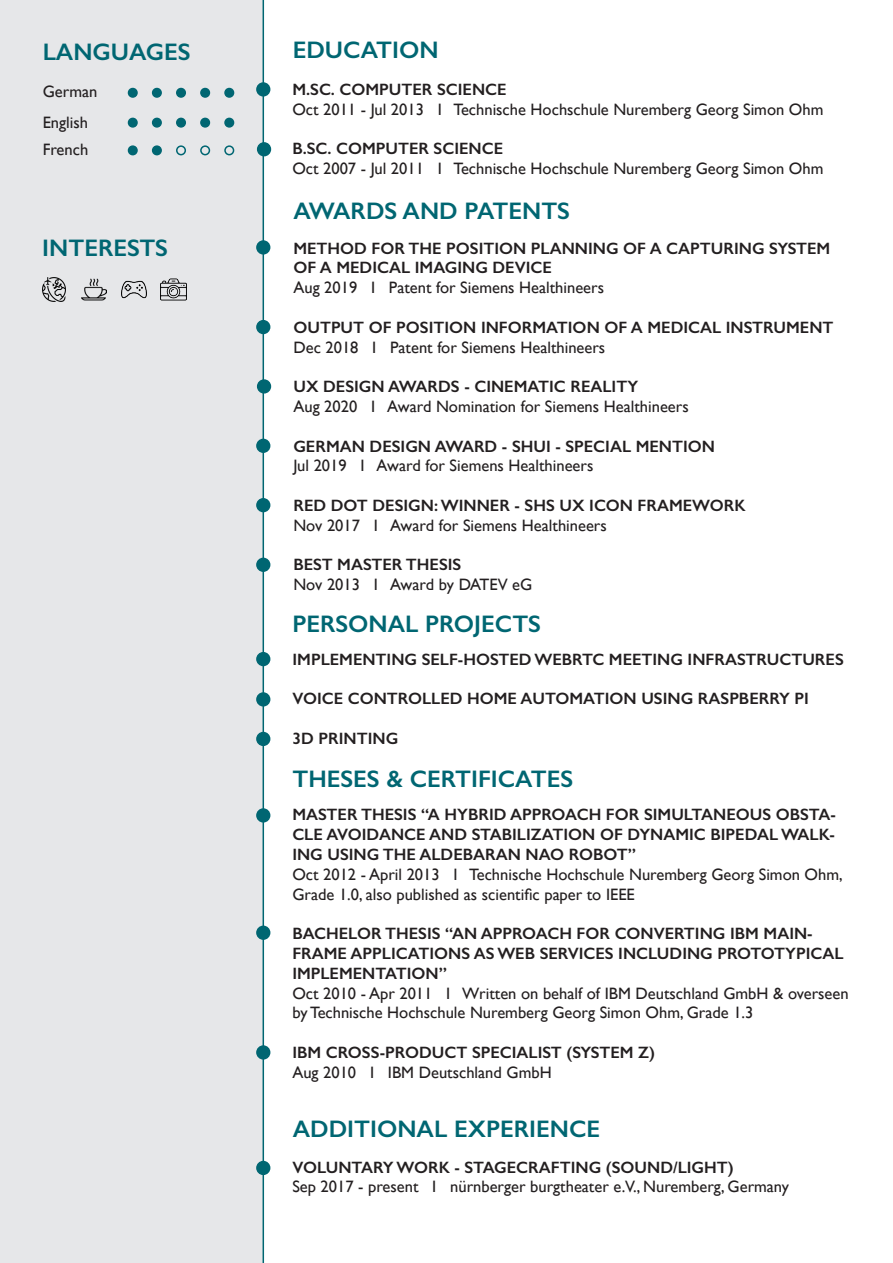
<style>
.page{position:relative;width:893px;height:1263px;background:#fff}
.page>*{position:absolute;margin:0;border:0;box-sizing:border-box;transform-origin:0 0}
.t1{font:600 24px "Gill Sans";color:#006672}
.t2{font:600 16.5px/19.8px "Gill Sans";color:#231f20}
.t3{font:16.5px/19.8px "Gill Sans";color:#231f20}
</style>
<div class="page">
<div style="left:0;top:0;width:263px;height:1263px;background:#e6e7e9"></div>
<hr style="left:263px;top:0;width:1px;height:1263px;background:#006672">
<div style="left:257px;top:809px;width:13px;height:13px;background:#006672;border-radius:50%"></div>
<div style="left:256px;top:808px;width:14px;height:14px;border:2px solid #006672;border-radius:50%"></div>
<div style="left:257px;top:321px;width:13px;height:12px;background:#006672;border-radius:50%"></div>
<div style="left:256px;top:320px;width:14px;height:14px;border:2px solid #006672;border-radius:50%"></div>
<div style="left:257px;top:693px;width:13px;height:13px;background:#006672;border-radius:50%"></div>
<div style="left:256px;top:692px;width:14px;height:14px;border:2px solid #006672;border-radius:50%"></div>
<div style="left:257px;top:732px;width:13px;height:13px;background:#006672;border-radius:50%"></div>
<div style="left:256px;top:732px;width:14px;height:14px;border:2px solid #006672;border-radius:50%"></div>
<div style="left:153px;top:89px;width:8px;height:8px;background:#006672;border-radius:50%"></div>
<div style="left:152px;top:88px;width:10px;height:10px;border:2px solid #006672;border-radius:50%"></div>
<div style="left:177px;top:89px;width:8px;height:8px;background:#006672;border-radius:50%"></div>
<div style="left:176px;top:88px;width:10px;height:10px;border:2px solid #006672;border-radius:50%"></div>
<div style="left:201px;top:89px;width:8px;height:8px;background:#006672;border-radius:50%"></div>
<div style="left:200px;top:88px;width:10px;height:10px;border:2px solid #006672;border-radius:50%"></div>
<div style="left:225px;top:89px;width:9px;height:8px;background:#006672;border-radius:50%"></div>
<div style="left:224px;top:88px;width:10px;height:10px;border:2px solid #006672;border-radius:50%"></div>
<div style="left:153px;top:118px;width:8px;height:9px;background:#006672;border-radius:50%"></div>
<div style="left:152px;top:118px;width:10px;height:10px;border:2px solid #006672;border-radius:50%"></div>
<div style="left:177px;top:118px;width:8px;height:9px;background:#006672;border-radius:50%"></div>
<div style="left:176px;top:118px;width:10px;height:10px;border:2px solid #006672;border-radius:50%"></div>
<div style="left:201px;top:118px;width:8px;height:9px;background:#006672;border-radius:50%"></div>
<div style="left:200px;top:118px;width:10px;height:10px;border:2px solid #006672;border-radius:50%"></div>
<div style="left:225px;top:118px;width:9px;height:9px;background:#006672;border-radius:50%"></div>
<div style="left:224px;top:118px;width:10px;height:10px;border:2px solid #006672;border-radius:50%"></div>
<div style="left:153px;top:146px;width:8px;height:9px;background:#006672;border-radius:50%"></div>
<div style="left:152px;top:145px;width:10px;height:10px;border:2px solid #006672;border-radius:50%"></div>
<div style="left:224px;top:145px;width:10px;height:10px;border:2px solid #006672;border-radius:50%"></div>
<div style="left:200px;top:145px;width:10px;height:10px;border:2px solid #006672;border-radius:50%"></div>
<div style="left:176px;top:145px;width:10px;height:10px;border:2px solid #006672;border-radius:50%"></div>
<div style="left:128px;top:89px;width:9px;height:8px;background:#006672;border-radius:50%"></div>
<div style="left:128px;top:88px;width:10px;height:10px;border:2px solid #006672;border-radius:50%"></div>
<div style="left:128px;top:118px;width:9px;height:9px;background:#006672;border-radius:50%"></div>
<div style="left:128px;top:118px;width:10px;height:10px;border:2px solid #006672;border-radius:50%"></div>
<div style="left:128px;top:146px;width:9px;height:9px;background:#006672;border-radius:50%"></div>
<div style="left:128px;top:145px;width:10px;height:10px;border:2px solid #006672;border-radius:50%"></div>
<img style="left:42px;top:277px;width:24px;height:25px">
<img style="left:82px;top:278px;width:24px;height:23px">
<img style="left:121px;top:280px;width:26px;height:19px">
<img style="left:161px;top:278px;width:25px;height:23px">
<div style="left:258px;top:143px;width:12px;height:13px;background:#006672;border-radius:50%"></div>
<div style="left:257px;top:142px;width:14px;height:14px;border:2px solid #006672;border-radius:50%"></div>
<div style="left:257px;top:241px;width:13px;height:13px;background:#006672;border-radius:50%"></div>
<div style="left:256px;top:240px;width:14px;height:15px;border:2px solid #006672;border-radius:50%"></div>
<div style="left:257px;top:558px;width:13px;height:13px;background:#006672;border-radius:50%"></div>
<div style="left:256px;top:558px;width:14px;height:14px;border:2px solid #006672;border-radius:50%"></div>
<div style="left:258px;top:380px;width:12px;height:13px;background:#006672;border-radius:50%"></div>
<div style="left:257px;top:379px;width:14px;height:15px;border:2px solid #006672;border-radius:50%"></div>
<div style="left:257px;top:439px;width:13px;height:13px;background:#006672;border-radius:50%"></div>
<div style="left:256px;top:439px;width:14px;height:14px;border:2px solid #006672;border-radius:50%"></div>
<div style="left:257px;top:499px;width:13px;height:12px;background:#006672;border-radius:50%"></div>
<div style="left:256px;top:498px;width:14px;height:14px;border:2px solid #006672;border-radius:50%"></div>
<div style="left:257px;top:653px;width:13px;height:12px;background:#006672;border-radius:50%"></div>
<div style="left:256px;top:652px;width:14px;height:14px;border:2px solid #006672;border-radius:50%"></div>
<div style="left:257px;top:1161px;width:13px;height:13px;background:#006672;border-radius:50%"></div>
<div style="left:256px;top:1161px;width:14px;height:14px;border:2px solid #006672;border-radius:50%"></div>
<div style="left:257px;top:83px;width:13px;height:13px;background:#006672;border-radius:50%"></div>
<div style="left:256px;top:82px;width:14px;height:15px;border:2px solid #006672;border-radius:50%"></div>
<div style="left:257px;top:926px;width:13px;height:13px;background:#006672;border-radius:50%"></div>
<div style="left:256px;top:925px;width:14px;height:15px;border:2px solid #006672;border-radius:50%"></div>
<div style="left:257px;top:1046px;width:13px;height:13px;background:#006672;border-radius:50%"></div>
<div style="left:256px;top:1045px;width:14px;height:14px;border:2px solid #006672;border-radius:50%"></div>
<h1 class="t1" style="left:43px;top:37px;width:149px">LANGUAGES</h1>
<p class="t3" style="left:43px;top:75px;width:56px;line-height:31px">German<br>English</p>
<p class="t3" style="left:43px;top:139px;width:47px">French</p>
<h1 class="t1" style="left:42px;top:233px;width:127px">INTERESTS</h1>
<h1 class="t1" style="left:293px;top:36px;width:147px">EDUCATION</h1>
<p class="t2" style="left:292px;top:79px;width:216px">M.SC. COMPUTER SCIENCE</p>
<p class="t3" style="left:292px;top:99px;width:533px">Oct 2011 - Jul 2013 I Technische Hochschule Nuremberg Georg Simon Ohm</p>
<p class="t2" style="left:292px;top:139px;width:212px">B.SC. COMPUTER SCIENCE</p>
<p class="t3" style="left:292px;top:158px;width:533px">Oct 2007 - Jul 2011 I Technische Hochschule Nuremberg Georg Simon Ohm</p>
<h1 class="t1" style="left:293px;top:196px;width:278px">AWARDS AND PATENTS</h1>
<p class="t2" style="left:293px;top:238px;width:538px">METHOD FOR THE POSITION PLANNING OF A CAPTURING SYSTEM<br>OF A MEDICAL IMAGING DEVICE</p>
<p class="t3" style="left:293px;top:278px;width:312px">Aug 2019 I Patent for Siemens Healthineers</p>
<p class="t2" style="left:293px;top:317px;width:542px">OUTPUT OF POSITION INFORMATION OF A MEDICAL INSTRUMENT</p>
<p class="t3" style="left:293px;top:337px;width:313px">Dec 2018 I Patent for Siemens Healthineers</p>
<p class="t2" style="left:293px;top:377px;width:346px">UX DESIGN AWARDS - CINEMATIC REALITY</p>
<p class="t3" style="left:293px;top:396px;width:397px">Aug 2020 I Award Nomination for Siemens Healthineers</p>
<p class="t2" style="left:293px;top:436px;width:423px">GERMAN DESIGN AWARD - SHUI - SPECIAL MENTION</p>
<p class="t3" style="left:293px;top:456px;width:301px">Jul 2019 I Award for Siemens Healthineers</p>
<p class="t2" style="left:293px;top:495px;width:454px">RED DOT DESIGN: WINNER - SHS UX ICON FRAMEWORK</p>
<p class="t3" style="left:293px;top:515px;width:315px">Nov 2017 I Award for Siemens Healthineers</p>
<p class="t2" style="left:293px;top:555px;width:170px">BEST MASTER THESIS</p>
<p class="t3" style="left:293px;top:575px;width:240px">Nov 2013 I Award by DATEV eG</p>
<h1 class="t1" style="left:292px;top:610px;width:250px">PERSONAL PROJECTS</h1>
<p class="t2" style="left:293px;top:649px;width:553px">IMPLEMENTING SELF-HOSTED WEBRTC MEETING INFRASTRUCTURES</p>
<p class="t2" style="left:293px;top:689px;width:518px">VOICE CONTROLLED HOME AUTOMATION USING RASPBERRY PI</p>
<p class="t2" style="left:293px;top:728px;width:107px">3D PRINTING</p>
<h1 class="t1" style="left:292px;top:764px;width:282px">THESES &amp; CERTIFICATES</h1>
<p class="t2" style="left:292px;top:805px;width:545px;text-align:justify">MASTER THESIS “A HYBRID APPROACH FOR SIMULTANEOUS OBSTA-CLE AVOIDANCE AND STABILIZATION OF DYNAMIC BIPEDAL WALK-ING USING THE ALDEBARAN NAO ROBOT”</p>
<p class="t3" style="left:292px;top:864px;width:552px">Oct 2012 - April 2013 I Technische Hochschule Nuremberg Georg Simon Ohm,<br>Grade 1.0, also published as scientific paper to IEEE</p>
<p class="t2" style="left:292px;top:923px;width:553px">BACHELOR THESIS “AN APPROACH FOR CONVERTING IBM MAIN-<br>FRAME APPLICATIONS AS WEB SERVICES INCLUDING PROTOTYPICAL<br>IMPLEMENTATION”</p>
<p class="t3" style="left:292px;top:983px;width:558px">Oct 2010 - Apr 2011 I Written on behalf of IBM Deutschland GmbH &amp; overseen by Technische Hochschule Nuremberg Georg Simon Ohm, Grade 1.3</p>
<p class="t2" style="left:292px;top:1042px;width:364px">IBM CROSS-PRODUCT SPECIALIST (SYSTEM Z)</p>
<p class="t3" style="left:292px;top:1062px;width:261px">Aug 2010 I IBM Deutschland GmbH</p>
<h1 class="t1" style="left:293px;top:1115px;width:309px">ADDITIONAL EXPERIENCE</h1>
<p class="t2" style="left:292px;top:1157px;width:443px">VOLUNTARY WORK - STAGECRAFTING (SOUND/LIGHT)</p>
<p class="t3" style="left:292px;top:1177px;width:498px">Sep 2017 - present I nürnberger burgtheater e.V., Nuremberg, Germany</p>
</div>
